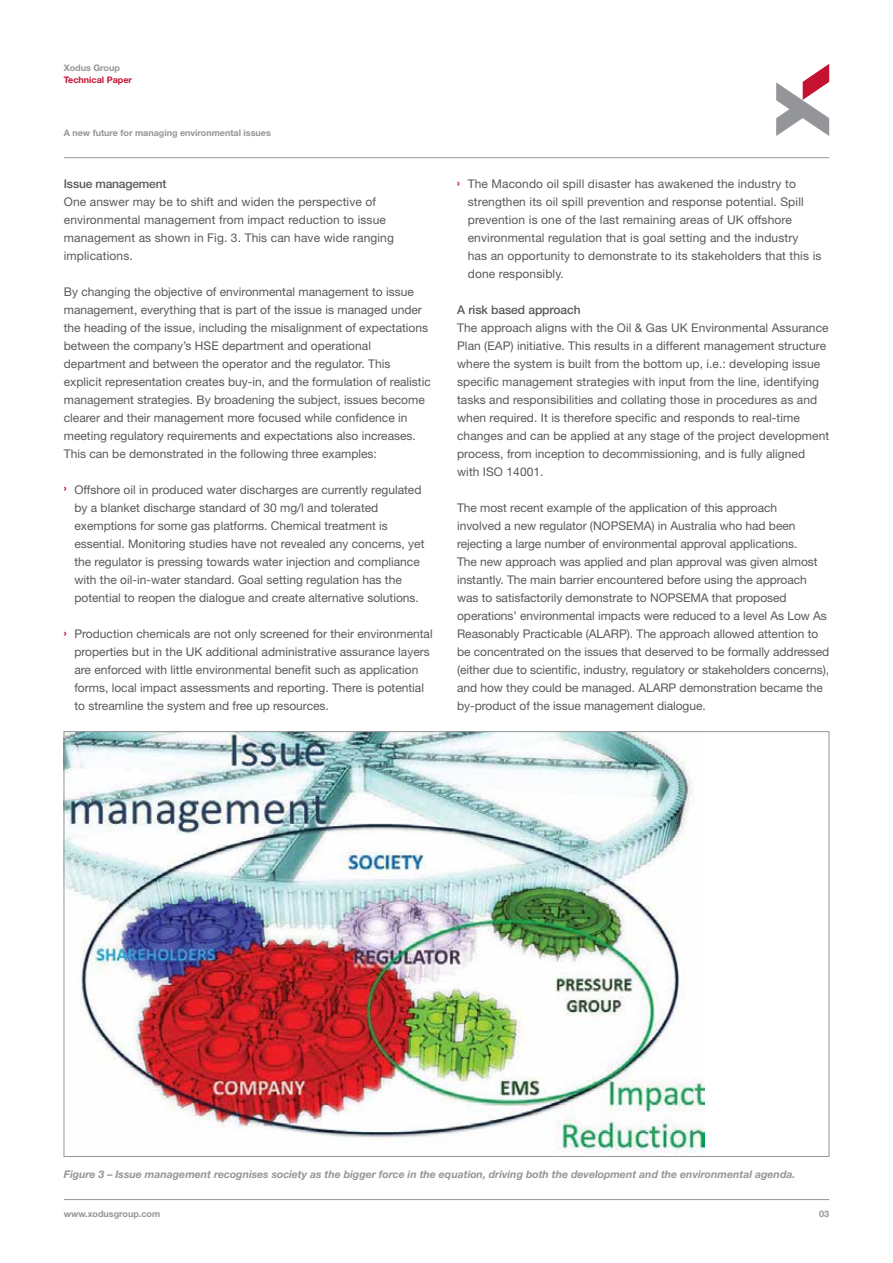
<style>
.page{position:relative;width:893px;height:1263px;background:#fff}
.page>*{position:absolute;margin:0;border:0;box-sizing:border-box;transform-origin:0 0}
.t1{font:12px/18px "Helvetica Neue";color:#58595b}
.t2{font:500 12px "Helvetica Neue";letter-spacing:-.015em;color:#58595b}
.t3{font:italic 700 10.5px "Helvetica Neue";color:#939598}
.t4{font:700 9px "Helvetica Neue";color:#939598}
.t5{font:700 9px "Helvetica Neue";color:#c41230}
.s1{font-weight:700;color:#c41230}
</style>
<div class="page">
<svg style="left:776px;top:64px;width:53px;height:72px"></svg>
<hr style="left:64px;top:157px;width:765px;height:1px;background:#939598">
<hr style="left:64px;top:1199px;width:765px;height:1px;background:#939598">
<img style="left:66px;top:733px;width:638px;height:422px">
<p class="t4" style="left:64px;top:62px;width:58px">Xodus Group</p>
<p class="t5" style="left:64px;top:74px;width:70px">Technical Paper</p>
<p class="t4" style="left:64px;top:127px;width:209px">A new future for managing environmental issues</p>
<p class="t2" style="left:64px;top:177px;width:104px">Issue management</p>
<p class="t1" style="left:64px;top:193px;width:332px">One answer may be to shift and widen the perspective of environmental management from impact reduction to issue management as shown in Fig. 3. This can have wide ranging implications.</p>
<p class="t1" style="left:64px;top:283px;width:368px">By changing the objective of environmental management to issue management, everything that is part of the issue is managed under the heading of the issue, including the misalignment of expectations between the company’s HSE department and operational department and between the operator and the regulator. This explicit representation creates buy-in, and the formulation of realistic management strategies. By broadening the subject, issues become clearer and their management more focused while confidence in meeting regulatory requirements and expectations also increases.<br>This can be demonstrated in the following three examples:</p>
<p class="t1" style="left:74px;top:481px;width:352px;text-indent:-11px"><span class="s1">›</span> Offshore oil in produced water discharges are currently regulated by a blanket discharge standard of 30 mg/l and tolerated exemptions for some gas platforms. Chemical treatment is essential. Monitoring studies have not revealed any concerns, yet the regulator is pressing towards water injection and compliance with the oil-in-water standard. Goal setting regulation has the potential to reopen the dialogue and create alternative solutions.</p>
<p class="t1" style="left:74px;top:625px;width:360px;text-indent:-11px"><span class="s1">›</span> Production chemicals are not only screened for their environmental properties but in the UK additional administrative assurance layers are enforced with little environmental benefit such as application forms, local impact assessments and reporting. There is potential to streamline the system and free up resources.</p>
<p class="t1" style="left:468px;top:175px;width:355px;text-indent:-11px"><span class="s1">›</span> The Macondo oil spill disaster has awakened the industry to strengthen its oil spill prevention and response potential. Spill prevention is one of the last remaining areas of UK offshore environmental regulation that is goal setting and the industry<br>has an opportunity to demonstrate to its stakeholders that this is done responsibly.</p>
<p class="t2" style="left:457px;top:303px;width:125px">A risk based approach</p>
<p class="t1" style="left:457px;top:319px;width:374px">The approach aligns with the Oil &amp; Gas UK Environmental Assurance Plan (EAP) initiative. This results in a different management structure where the system is built from the bottom up, i.e.: developing issue specific management strategies with input from the line, identifying tasks and responsibilities and collating those in procedures as and when required. It is therefore specific and responds to real-time changes and can be applied at any stage of the project development process, from inception to decommissioning, and is fully aligned with ISO 14001.</p>
<p class="t1" style="left:457px;top:499px;width:374px">The most recent example of the application of this approach<br>involved a new regulator (NOPSEMA) in Australia who had been rejecting a large number of environmental approval applications.<br>The new approach was applied and plan approval was given almost instantly. The main barrier encountered before using the approach was to satisfactorily demonstrate to NOPSEMA that proposed operations’ environmental impacts were reduced to a level As Low As Reasonably Practicable (ALARP). The approach allowed attention to be concentrated on the issues that deserved to be formally addressed (either due to scientific, industry, regulatory or stakeholders concerns), and how they could be managed. ALARP demonstration became the by-product of the issue management dialogue.</p>
<p class="t3" style="left:64px;top:1168px;width:733px">Figure 3 – Issue management recognises society as the bigger force in the equation, driving both the development and the environmental agenda.</p>
<p class="t4" style="left:64px;top:1208px;width:98px">www.xodusgroup.com</p>
<p class="t4" style="left:819px;top:1208px;width:12px">03</p>
</div>
